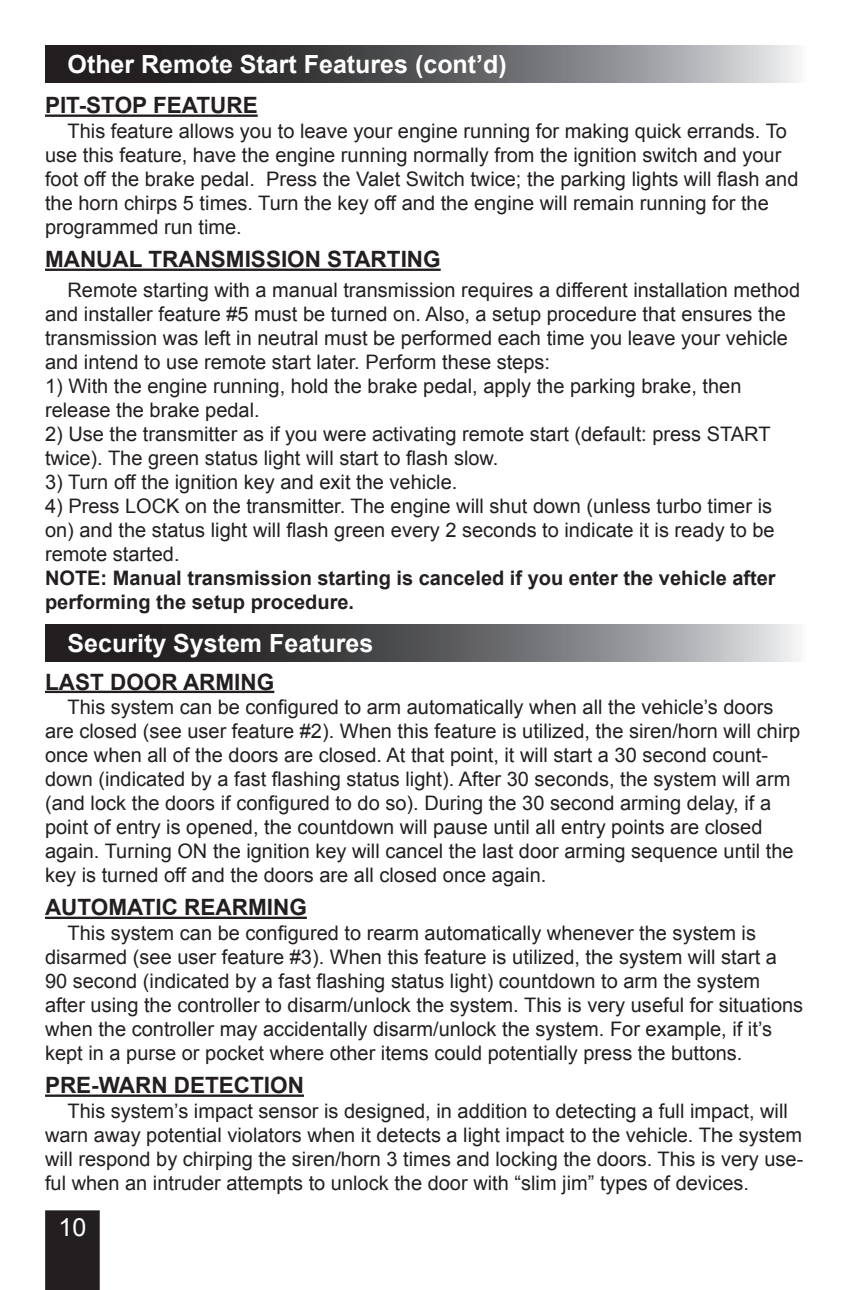
<style>
.page{position:relative;width:851px;height:1290px;background:#fff}
.page>*{position:absolute;margin:0;border:0;box-sizing:border-box;transform-origin:0 0}
.t1{font:700 25px "Arial";color:#fff}
.t2{font:25px "Arial";color:#fff}
.t3{font:700 22.5px "Arial";color:#231f20}
.t4{font:20px/24px "Arial";color:#231f20}
.t5{font:700 20px/24px "Arial";color:#231f20}
</style>
<div class="page">
<div style="left:45px;top:1210px;width:55px;height:80px;background:#231f20"></div>
<hr style="left:45px;top:114px;width:213px;height:3px;background:#231f20">
<hr style="left:45px;top:269px;width:395px;height:2px;background:#231f20">
<svg style="left:45px;top:45px;width:753px;height:37px;background:#636264"></svg>
<svg style="left:45px;top:625px;width:753px;height:37px;background:#636264"></svg>
<hr style="left:45px;top:691px;width:229px;height:2px;background:#231f20">
<hr style="left:45px;top:916px;width:262px;height:3px;background:#231f20">
<hr style="left:45px;top:1094px;width:259px;height:3px;background:#231f20">
<p class="t1" style="left:68px;top:47px;width:440px">Other Remote Start Features (cont’d)</p>
<p class="t3" style="left:45px;top:91px;width:73px">Pit-Stop</p>
<p class="t3" style="left:153px;top:91px;width:29px">Feat</p>
<p class="t3" style="left:210px;top:91px;width:32px">ure</p>
<p class="t4" style="left:45px;top:119px;width:754px;text-indent:22px">This feature allows you to leave your engine running for making quick errands. To use this feature, have the engine running normally from the ignition switch and your foot off the brake pedal. Press the Valet Switch twice; the parking lights will flash and the horn chirps 5 times. Turn the key off and the engine will remain running for the programmed run time.</p>
<p class="t3" style="left:45px;top:245px;width:180px">Manual Transmissio</p>
<p class="t3" style="left:305px;top:245px;width:52px">n Starti</p>
<p class="t3" style="left:407px;top:245px;width:31px">ng</p>
<p class="t4" style="left:45px;top:278px;width:756px;text-indent:22px">Remote starting with a manual transmission requires a different installation method and installer feature #5 must be turned on. Also, a setup procedure that ensures the transmission was left in neutral must be performed each time you leave your vehicle and intend to use remote start later. Perform these steps:</p>
<p class="t4" style="left:45px;top:374px;width:697px">1) With the engine running, hold the brake pedal, apply the parking brake, then release the brake pedal.</p>
<p class="t4" style="left:45px;top:422px;width:727px">2) Use the transmitter as if you were activating remote start (default: press START twice). The green status light will start to flash slow.</p>
<p class="t4" style="left:45px;top:470px;width:410px">3) Turn off the ignition key and exit the vehicle.</p>
<p class="t4" style="left:45px;top:494px;width:731px">4) Press LOCK on the transmitter. The engine will shut down (unless turbo timer is on) and the status light will flash green every 2 seconds to indicate it is ready to be remote started.</p>
<p class="t5" style="left:45px;top:567px;width:732px">NOTE: Manual transmission starting is canceled if you enter the vehicle after performing the setup procedure.</p>
<p class="t1" style="left:68px;top:627px;width:307px">Security System Features</p>
<p class="t3" style="left:45px;top:667px;width:30px">Last</p>
<p class="t3" style="left:110px;top:667px;width:34px">Door</p>
<p class="t3" style="left:183px;top:667px;width:30px">Armi</p>
<p class="t3" style="left:240px;top:667px;width:31px">ng</p>
<p class="t4" style="left:45px;top:695px;width:756px;text-indent:22px">This system can be configured to arm automatically when all the vehicle’s doors are closed (see user feature #2). When this feature is utilized, the siren/horn will chirp once when all of the doors are closed. At that point, it will start a 30 second count&shy;down (indicated by a fast flashing status light). After 30 seconds, the system will arm (and lock the doors if configured to do so). During the 30 second arming delay, if a point of entry is opened, the countdown will pause until all entry points are closed again. Turning ON the ignition key will cancel the last door arming sequence until the key is turned off and the doors are all closed once again.</p>
<p class="t3" style="left:45px;top:893px;width:48px">Automatic</p>
<p class="t3" style="left:184px;top:893px;width:32px">Rearmi</p>
<p class="t3" style="left:273px;top:893px;width:31px">ng</p>
<p class="t4" style="left:45px;top:921px;width:759px;text-indent:22px">This system can be configured to rearm automatically whenever the system is disarmed (see user feature #3). When this feature is utilized, the system will start a 90 second (indicated by a fast flashing status light) countdown to arm the system after using the controller to disarm/unlock the system. This is very useful for situations when the controller may accidentally disarm/unlock the system. For example, if it’s kept in a purse or pocket where other items could potentially press the buttons.</p>
<p class="t3" style="left:45px;top:1070px;width:160px">Pre-Warn Detectio</p>
<p class="t3" style="left:288px;top:1070px;width:18px">n</p>
<p class="t4" style="left:45px;top:1099px;width:759px;text-indent:22px">This system’s impact sensor is designed, in addition to detecting a full impact, will warn away potential violators when it detects a light impact to the vehicle. The system will respond by chirping the siren/horn 3 times and locking the doors. This is very use&shy;ful when an intruder attempts to unlock the door with “slim jim” types of devices.</p>
<p class="t2" style="left:58px;top:1210px;width:29px">10</p>
</div>
